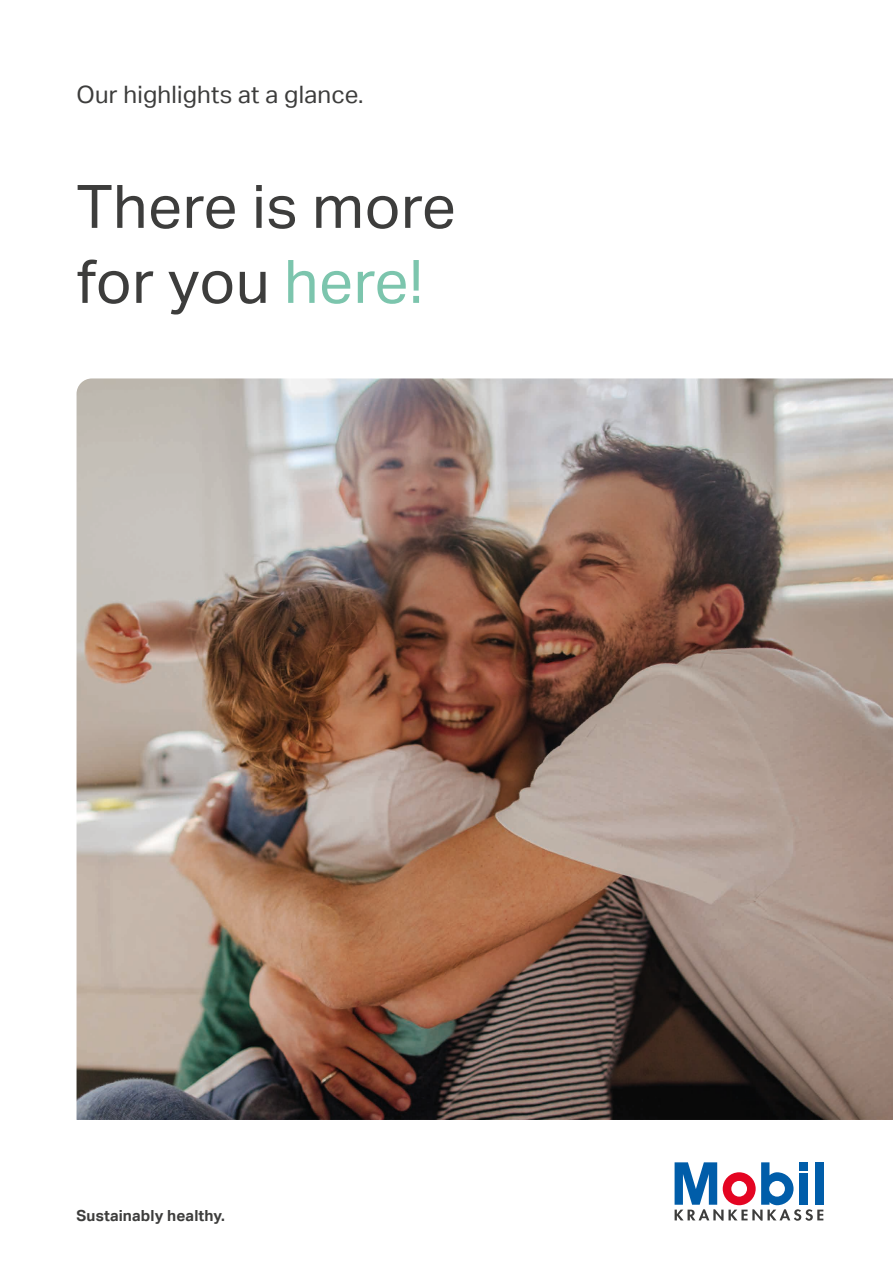
<style>
.page{position:relative;width:893px;height:1263px;background:#fff}
.page>*{position:absolute;margin:0;border:0;box-sizing:border-box;transform-origin:0 0}
.t1{font:60px/75px "Aktiv Grotesk";letter-spacing:.01em;color:#3d3d3c}
.t2{font:24px "Aktiv Grotesk";letter-spacing:.01em;color:#3d3d3c}
.t3{font:700 15.3px "Aktiv Grotesk";letter-spacing:.01em;color:#3d3d3c}
.s1{color:#7cc5ad}
</style>
<div class="page">
<img style="left:77px;top:378px;width:816px;height:742px">
<svg style="left:675px;top:1162px;width:148px;height:59px"></svg>
<p class="t2" style="left:77px;top:80px;width:288px">Our highlights at a glance.</p>
<h1 class="t1" style="left:77px;top:169px;width:381px">There is more for you <span class="s1">here!</span></h1>
<p class="t3" style="left:77px;top:1206px;width:150px">Sustainably healthy.</p>
</div>
